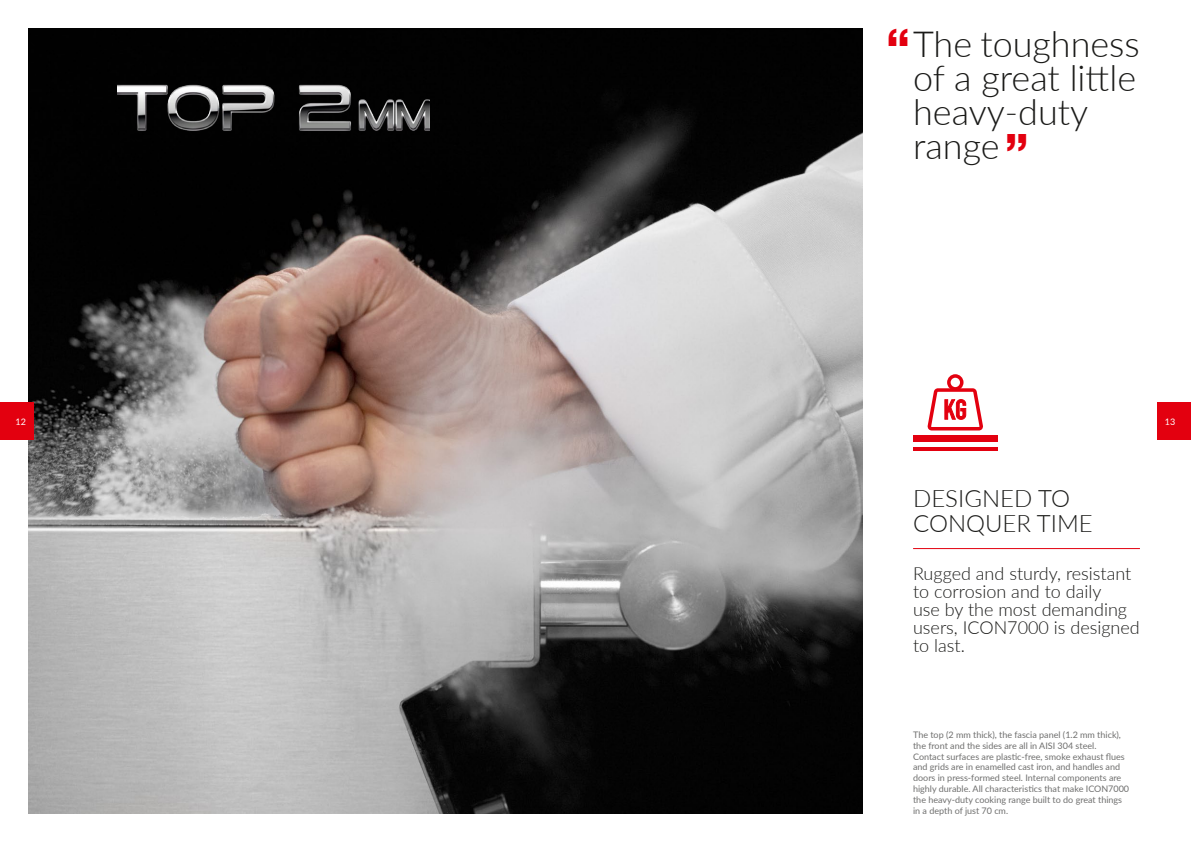
<style>
.page{position:relative;width:1191px;height:842px;background:#fff}
.page>*{position:absolute;margin:0;border:0;box-sizing:border-box;transform-origin:0 0}
.t1{font:800 48px "Helvetica Neue LT Std";color:#e3000f}
.t2{font:300 36px/34px "Lato";color:#1a1a18}
.t3{font:300 24px/25px "Lato";color:#1a1a18}
.t4{font:300 18px/18px "Lato";color:#1a1a18}
.t5{font:9px/10.8px "Lato";color:#6f6f6e}
.t6{font:9px "Lato";color:#fff}
.s1{font-family:"Helvetica Neue LT Std";font-weight:800;font-size:48px;color:#e3000f}
</style>
<div class="page">
<img style="left:28px;top:28px;width:834px;height:786px">
<hr style="left:913px;top:548px;width:227px;height:1px;background:#e3000f">
<img style="left:118px;top:77px;width:311px;height:62px">
<div style="left:913px;top:436px;width:84px;height:6px;background:#e3000f"></div>
<hr style="left:913px;top:447px;width:84px;height:4px;background:#e3000f">
<svg style="left:927px;top:374px;width:56px;height:56px"></svg>
<div style="left:0;top:402px;width:34px;height:38px;background:#e3000f"></div>
<div style="left:1156px;top:402px;width:35px;height:38px;background:#e3000f"></div>
<h2 class="t2" style="left:913px;top:26px;width:228px;text-indent:-27px"><span class="s1">“</span>The toughness of a great little heavy-duty range</h2>
<h1 class="t1" style="left:1028px;top:163px;width:25px;rotate:-180deg">“</h1>
<p class="t6" style="left:16px;top:415px;width:12px">12</p>
<p class="t6" style="left:1165px;top:415px;width:12px">13</p>
<h3 class="t3" style="left:913px;top:485px;width:181px">DESIGNED TO<br>CONQUER TIME</h3>
<h3 class="t4" style="left:913px;top:564px;width:228px">Rugged and sturdy, resistant to corrosion and to daily<br>use by the most demanding users, ICON7000 is designed to last.</h3>
<p class="t5" style="left:913px;top:729px;width:218px">The top (2 mm thick), the fascia panel (1.2 mm thick), the front and the sides are all in AISI 304 steel.<br>Contact surfaces are plastic-free, smoke exhaust flues and grids are in enamelled cast iron, and handles and doors in press-formed steel. Internal components are highly durable. All characteristics that make ICON7000 the heavy-duty cooking range built to do great things in a depth of just 70 cm.</p>
</div>
